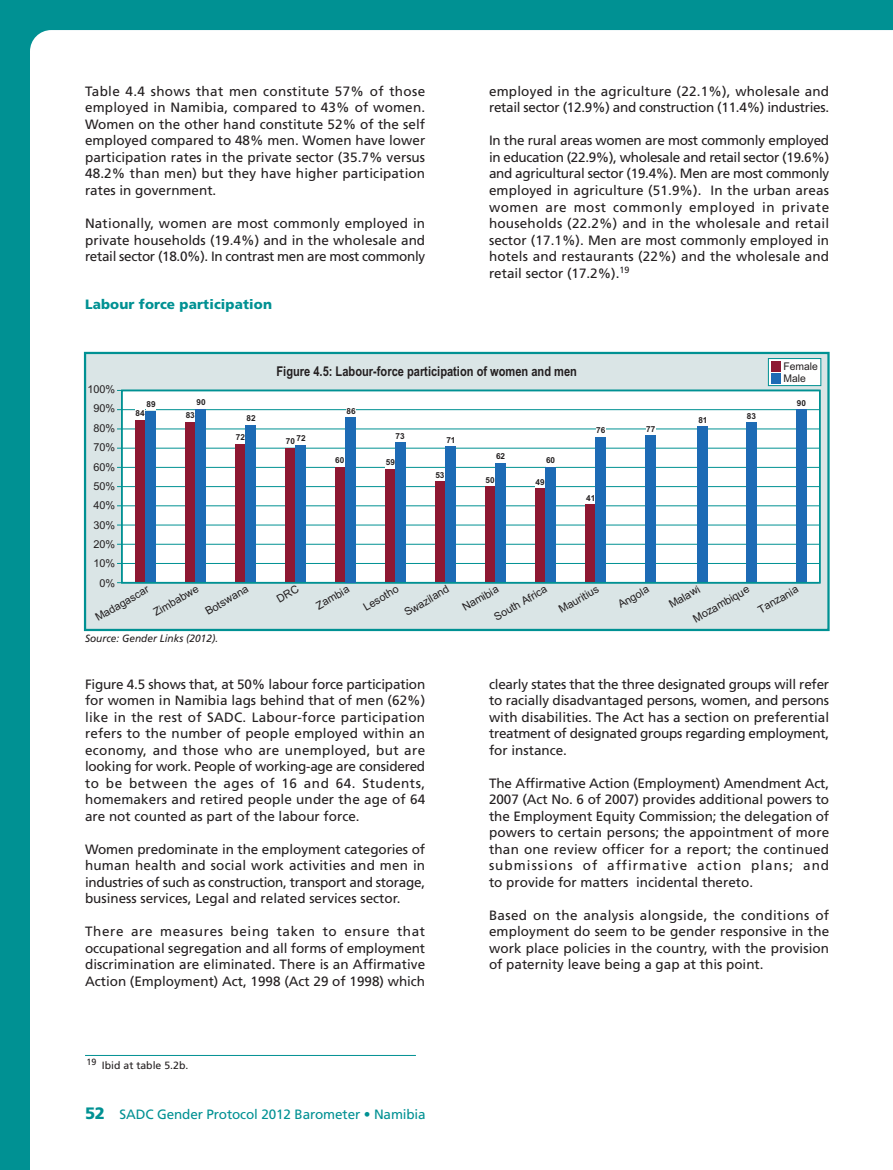
<style>
.page{position:relative;width:893px;height:1170px;background:#fff}
.page>*{position:absolute;margin:0;border:0;box-sizing:border-box;transform-origin:0 0}
.t1{font:13.5px/16.5px "Frutiger LT Std";color:#231f20;text-align:justify}
.t2{font:13.5px/16.5px "Frutiger LT Std";letter-spacing:-.02em;color:#231f20}
.t3{font:700 13.5px "Arial Narrow";color:#231f20}
.t4{font:13.5px "Frutiger LT Std";letter-spacing:-.01em;color:#009193}
.t5{font:900 13.5px "Frutiger LT Std";letter-spacing:.01em;color:#009193}
.t6{font:10.95px/19.4px "Arial";color:#231f20;text-align:right}
.t7{font:10.65px/12.8px "Arial";color:#231f20}
.t8{font:italic 10.5px "Frutiger LT Std";color:#231f20;scale:.96 1}
.t9{font:10.5px "Frutiger LT Std";color:#231f20}
.t10{font:700 8.25px "Arial";color:#231f20}
.s1{font-weight:900;font-size:16.5px}
</style>
<div class="page">
<div style="left:0;top:0;width:893px;height:1169px;background:#009193"></div>
<div style="left:30px;top:30px;width:863px;height:1139px;background:#fff"></div>
<div style="left:84px;top:352px;width:746px;height:279px;background:#dae5e6;border:2px solid #009193"></div>
<div style="left:121px;top:390px;width:699px;height:193px;background:#fff"></div>
<hr style="left:117px;top:582px;width:701px;height:1px;background:#009193">
<hr style="left:117px;top:563px;width:703px;height:1px;background:#009193">
<hr style="left:117px;top:544px;width:703px;height:1px;background:#009193">
<hr style="left:117px;top:524px;width:703px;height:1px;background:#009193">
<hr style="left:117px;top:505px;width:703px;height:1px;background:#009193">
<hr style="left:117px;top:486px;width:703px;height:1px;background:#009193">
<hr style="left:117px;top:467px;width:703px;height:1px;background:#009193">
<hr style="left:117px;top:448px;width:703px;height:1px;background:#009193">
<hr style="left:117px;top:428px;width:703px;height:1px;background:#009193">
<hr style="left:117px;top:409px;width:703px;height:1px;background:#009193">
<hr style="left:117px;top:390px;width:701px;height:1px;background:#009193">
<div style="left:135px;top:420px;width:11px;height:162px;background:#8e1832"></div>
<div style="left:136px;top:409px;width:9px;height:10px;background:#fff"></div>
<div style="left:146px;top:400px;width:10px;height:10px;background:#fff"></div>
<div style="left:145px;top:411px;width:11px;height:171px;background:#1d6bb5"></div>
<div style="left:185px;top:422px;width:11px;height:160px;background:#8e1832"></div>
<div style="left:195px;top:409px;width:11px;height:173px;background:#1d6bb5"></div>
<div style="left:435px;top:481px;width:11px;height:101px;background:#8e1832"></div>
<div style="left:445px;top:446px;width:11px;height:136px;background:#1d6bb5"></div>
<div style="left:385px;top:469px;width:11px;height:113px;background:#8e1832"></div>
<div style="left:395px;top:442px;width:11px;height:140px;background:#1d6bb5"></div>
<div style="left:386px;top:458px;width:9px;height:10px;background:#fff"></div>
<div style="left:746px;top:422px;width:10px;height:160px;background:#1d6bb5"></div>
<div style="left:347px;top:407px;width:9px;height:10px;background:#fff"></div>
<div style="left:335px;top:467px;width:11px;height:115px;background:#8e1832"></div>
<div style="left:485px;top:486px;width:11px;height:96px;background:#8e1832"></div>
<div style="left:495px;top:463px;width:11px;height:119px;background:#1d6bb5"></div>
<div style="left:535px;top:488px;width:11px;height:94px;background:#8e1832"></div>
<div style="left:545px;top:467px;width:11px;height:115px;background:#1d6bb5"></div>
<div style="left:535px;top:478px;width:10px;height:10px;background:#fff"></div>
<div style="left:796px;top:409px;width:11px;height:173px;background:#1d6bb5"></div>
<div style="left:645px;top:435px;width:11px;height:147px;background:#1d6bb5"></div>
<div style="left:646px;top:425px;width:9px;height:10px;background:#fff"></div>
<div style="left:235px;top:443px;width:11px;height:139px;background:#8e1832"></div>
<div style="left:245px;top:425px;width:11px;height:157px;background:#1d6bb5"></div>
<div style="left:285px;top:448px;width:11px;height:134px;background:#8e1832"></div>
<div style="left:295px;top:445px;width:11px;height:137px;background:#1d6bb5"></div>
<div style="left:768px;top:358px;width:53px;height:28px;background:#fff;border:1px solid #009193"></div>
<div style="left:771px;top:361px;width:10px;height:10px;background:#8e1832"></div>
<div style="left:771px;top:373px;width:10px;height:10px;background:#1d6bb5"></div>
<div style="left:585px;top:504px;width:11px;height:78px;background:#8e1832"></div>
<div style="left:595px;top:437px;width:11px;height:145px;background:#1d6bb5"></div>
<div style="left:596px;top:427px;width:9px;height:9px;background:#fff"></div>
<div style="left:697px;top:426px;width:11px;height:156px;background:#1d6bb5"></div>
<div style="left:121px;top:389px;width:699px;height:194px;border:2px solid #009193"></div>
<div style="left:345px;top:417px;width:11px;height:165px;background:#1d6bb5"></div>
<hr style="left:85px;top:1054px;width:331px;height:1px;background:#009193">
<p class="t1" style="left:85px;top:84px;width:342px">Table 4.4 shows that men constitute 57% of those employed in Namibia, compared to 43% of women.<br>Women on the other hand constitute 52% of the self employed compared to 48% men. Women have lower participation rates in the private sector (35.7% versus 48.2% than men) but they have higher participation rates in government.</p>
<p class="t1" style="left:85px;top:216px;width:342px">Nationally, women are most commonly employed in private households (19.4%) and in the wholesale and retail sector (18.0%). In contrast men are most commonly</p>
<p class="t5" style="left:85px;top:298px;width:189px">Labour force participation</p>
<p class="t2" style="left:489px;top:84px;width:342px">employed in the agriculture (22.1%), wholesale and retail sector (12.9%) and construction (11.4%) industries.</p>
<p class="t1" style="left:489px;top:133px;width:342px">In the rural areas women are most commonly employed in education (22.9%), wholesale and retail sector (19.6%) and agricultural sector (19.4%). Men are most commonly employed in agriculture (51.9%). In the urban areas women are most commonly employed in private households (22.2%) and in the wholesale and retail sector (17.1%). Men are most commonly employed in hotels and restaurants (22%) and the wholesale and retail sector (17.2%).<sup>19</sup></p>
<p class="t3" style="left:276px;top:366px;width:302px">Figure 4.5: Labour-force participation of women and men</p>
<p class="t7" style="left:783px;top:360px;width:36px">Female<br>Male</p>
<p class="t6" style="left:87px;top:380px;width:29px">100%<br>90%<br>80%<br>70%<br>60%<br>50%<br>40%<br>30%<br>20%<br>10%<br>0%</p>
<p class="t10" style="left:196px;top:399px;width:11px">90</p>
<p class="t10" style="left:146px;top:401px;width:11px">89</p>
<p class="t10" style="left:136px;top:410px;width:11px">84</p>
<p class="t10" style="left:186px;top:412px;width:11px">83</p>
<p class="t10" style="left:246px;top:415px;width:11px">82</p>
<p class="t10" style="left:236px;top:434px;width:11px">72</p>
<p class="t6" style="left:92px;top:610px;width:61px;rotate:-30deg">Madagascar</p>
<p class="t6" style="left:150px;top:605px;width:52px;rotate:-30deg">Zimbabwe</p>
<p class="t6" style="left:202px;top:604px;width:49px;rotate:-30deg">Botswana</p>
<p class="t10" style="left:286px;top:436px;width:21px">70 72</p>
<p class="t10" style="left:347px;top:408px;width:11px">86</p>
<p class="t10" style="left:335px;top:457px;width:11px">60</p>
<p class="t10" style="left:396px;top:432px;width:11px">73</p>
<p class="t10" style="left:386px;top:459px;width:11px">59</p>
<p class="t10" style="left:446px;top:437px;width:11px">71</p>
<p class="t10" style="left:435px;top:472px;width:11px">53</p>
<p class="t10" style="left:496px;top:453px;width:11px">62</p>
<p class="t10" style="left:485px;top:477px;width:11px">50</p>
<p class="t10" style="left:546px;top:457px;width:11px">60</p>
<p class="t10" style="left:535px;top:479px;width:11px">49</p>
<p class="t10" style="left:596px;top:427px;width:11px">76</p>
<p class="t10" style="left:586px;top:494px;width:11px">41</p>
<p class="t10" style="left:646px;top:426px;width:11px">77</p>
<p class="t10" style="left:698px;top:417px;width:11px">81</p>
<p class="t10" style="left:747px;top:413px;width:11px">83</p>
<p class="t10" style="left:797px;top:400px;width:11px">90</p>
<p class="t6" style="left:313px;top:598px;width:38px;rotate:-30deg">Zambia</p>
<p class="t6" style="left:665px;top:597px;width:35px;rotate:-30deg">Malawi</p>
<p class="t6" style="left:360px;top:600px;width:40px;rotate:-30deg">Lesotho</p>
<p class="t6" style="left:401px;top:605px;width:51px;rotate:-30deg">Swaziland</p>
<p class="t6" style="left:459px;top:600px;width:41px;rotate:-30deg">Namibia</p>
<p class="t6" style="left:555px;top:602px;width:46px;rotate:-30deg">Mauritius</p>
<p class="t6" style="left:754px;top:603px;width:46px;rotate:-30deg">Tanzania</p>
<p class="t6" style="left:491px;top:610px;width:61px;rotate:-30deg">South Africa</p>
<p class="t6" style="left:614px;top:597px;width:35px;rotate:-30deg">Angola</p>
<p class="t6" style="left:690px;top:612px;width:64px;rotate:-30deg">Mozambique</p>
<p class="t8" style="left:85px;top:633px;width:140px">Source: Gender Links (2012).</p>
<p class="t1" style="left:85px;top:676px;width:342px">Figure 4.5 shows that, at 50% labour force participation for women in Namibia lags behind that of men (62%) like in the rest of SADC. Labour-force participation refers to the number of people employed within an economy, and those who are unemployed, but are looking for work. People of working-age are considered to be between the ages of 16 and 64. Students, homemakers and retired people under the age of 64 are not counted as part of the labour force.</p>
<p class="t1" style="left:85px;top:841px;width:342px">Women predominate in the employment categories of human health and social work activities and men in industries of such as construction, transport and storage, business services, Legal and related services sector.</p>
<p class="t1" style="left:85px;top:924px;width:342px">There are measures being taken to ensure that occupational segregation and all forms of employment discrimination are eliminated. There is an Affirmative Action (Employment) Act, 1998 (Act 29 of 1998) which</p>
<p class="t9" style="left:87px;top:1061px;width:103px"><sup>19</sup> Ibid at table 5.2b.</p>
<p class="t4" style="left:85px;top:1108px;width:342px"><span class="s1">52</span> SADC Gender Protocol 2012 Barometer • Namibia</p>
<p class="t1" style="left:489px;top:676px;width:342px">clearly states that the three designated groups will refer to racially disadvantaged persons, women, and persons with disabilities. The Act has a section on preferential treatment of designated groups regarding employment, for instance.</p>
<p class="t1" style="left:489px;top:775px;width:342px">The Affirmative Action (Employment) Amendment Act, 2007 (Act No. 6 of 2007) provides additional powers to the Employment Equity Commission; the delegation of powers to certain persons; the appointment of more than one review officer for a report; the continued submissions of affirmative action plans; and to provide for matters incidental thereto.</p>
<p class="t1" style="left:489px;top:907px;width:342px">Based on the analysis alongside, the conditions of employment do seem to be gender responsive in the work place policies in the country, with the provision of paternity leave being a gap at this point.</p>
</div>
